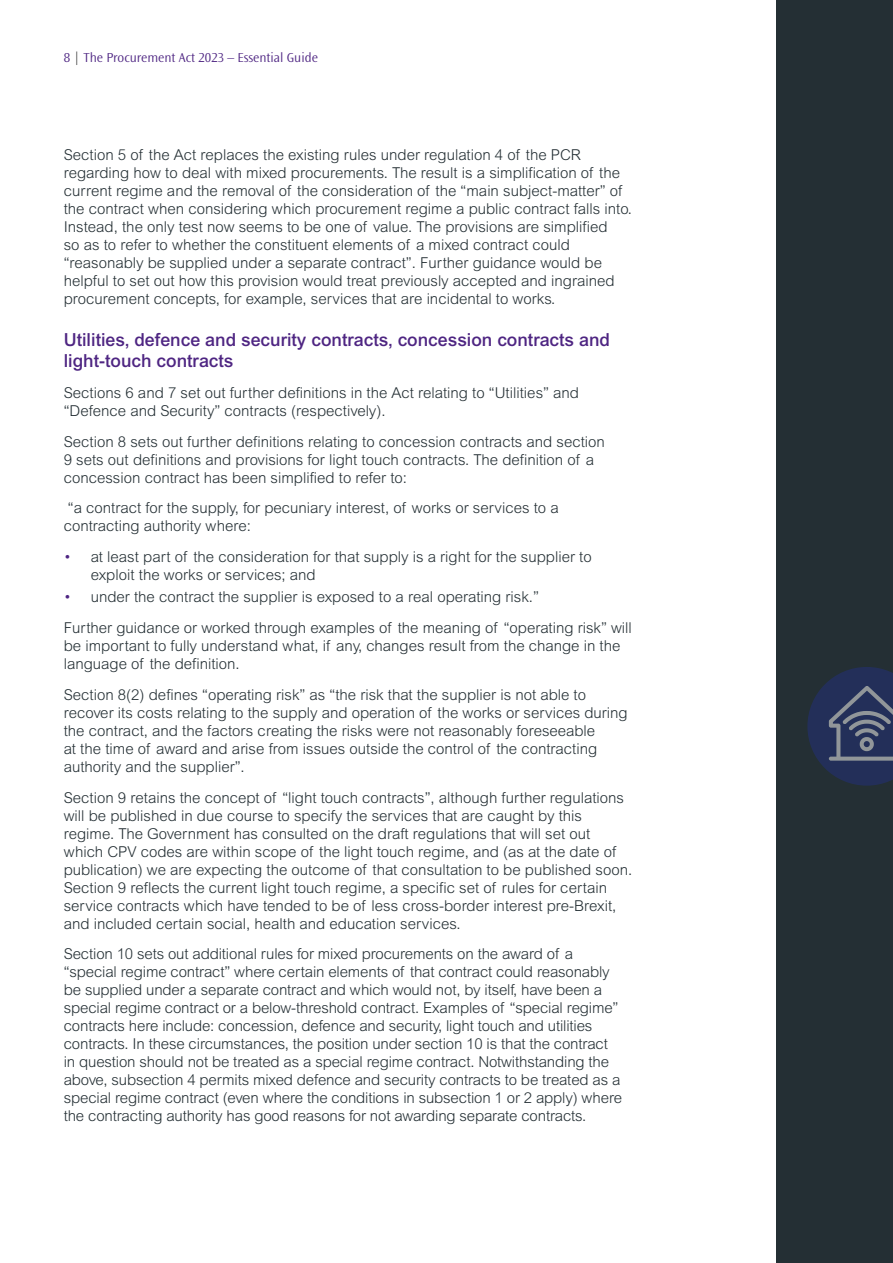
<style>
.page{position:relative;width:893px;height:1263px;background:#fff}
.page>*{position:absolute;margin:0;border:0;box-sizing:border-box;transform-origin:0 0}
.Sub_Heading{font:500 18px/21px "Arial MT Std";color:#4e2582}
.Body{font:300 15px/18px "Arial MT Std";color:#242f34}
.t1{font:300 13.5px "Ocean Sans Std";color:#4e2582}
.s1{color:#3e3e3f}
.s2{color:#4e2582}
</style>
<div class="page">
<div style="left:776px;top:0;width:117px;height:1263px;background:#242f34"></div>
<svg style="left:807px;top:667px;width:86px;height:119px"></svg>
<p class="t1" style="left:64px;top:50px;width:256px">8 <span class="s1">|</span> The Procurement Act 2023 – Essential Guide</p>
<p class="Body" style="left:64px;top:145px;width:570px">Section 5 of the Act replaces the existing rules under regulation 4 of the PCR regarding how to deal with mixed procurements. The result is a simplification of the current regime and the removal of the consideration of the “main subject-matter” of the contract when considering which procurement regime a public contract falls into.<br>Instead, the only test now seems to be one of value. The provisions are simplified<br>so as to refer to whether the constituent elements of a mixed contract could “reasonably be supplied under a separate contract”. Further guidance would be helpful to set out how this provision would treat previously accepted and ingrained procurement concepts, for example, services that are incidental to works.</p>
<p class="Sub_Heading" style="left:64px;top:329px;width:548px">Utilities, defence and security contracts, concession contracts and light-touch contracts</p>
<p class="Body" style="left:64px;top:383px;width:517px">Sections 6 and 7 set out further definitions in the Act relating to “Utilities” and “Defence and Security” contracts (respectively).</p>
<p class="Body" style="left:64px;top:432px;width:543px">Section 8 sets out further definitions relating to concession contracts and section<br>9 sets out definitions and provisions for light touch contracts. The definition of a concession contract has been simplified to refer to:</p>
<p class="Body" style="left:64px;top:499px;width:496px">“a contract for the supply, for pecuniary interest, of works or services to a contracting authority where:</p>
<p class="Body" style="left:91px;top:548px;width:502px;text-indent:-27px"><span class="s2">•</span> at least part of the consideration for that supply is a right for the supplier to exploit the works or services; and</p>
<p class="Body" style="left:64px;top:588px;width:477px"><span class="s2">•</span> under the contract the supplier is exposed to a real operating risk.”</p>
<p class="Body" style="left:64px;top:619px;width:570px">Further guidance or worked through examples of the meaning of “operating risk” will be important to fully understand what, if any, changes result from the change in the language of the definition.</p>
<p class="Body" style="left:64px;top:685px;width:565px">Section 8(2) defines “operating risk” as “the risk that the supplier is not able to recover its costs relating to the supply and operation of the works or services during the contract, and the factors creating the risks were not reasonably foreseeable<br>at the time of award and arise from issues outside the control of the contracting authority and the supplier”.</p>
<p class="Body" style="left:64px;top:788px;width:570px">Section 9 retains the concept of “light touch contracts”, although further regulations will be published in due course to specify the services that are caught by this regime. The Government has consulted on the draft regulations that will set out which CPV codes are within scope of the light touch regime, and (as at the date of publication) we are expecting the outcome of that consultation to be published soon.<br>Section 9 reflects the current light touch regime, a specific set of rules for certain service contracts which have tended to be of less cross-border interest pre-Brexit, and included certain social, health and education services.</p>
<p class="Body" style="left:64px;top:945px;width:560px">Section 10 sets out additional rules for mixed procurements on the award of a “special regime contract” where certain elements of that contract could reasonably be supplied under a separate contract and which would not, by itself, have been a special regime contract or a below-threshold contract. Examples of “special regime” contracts here include: concession, defence and security, light touch and utilities contracts. In these circumstances, the position under section 10 is that the contract in question should not be treated as a special regime contract. Notwithstanding the above, subsection 4 permits mixed defence and security contracts to be treated as a special regime contract (even where the conditions in subsection 1 or 2 apply) where the contracting authority has good reasons for not awarding separate contracts.</p>
</div>
